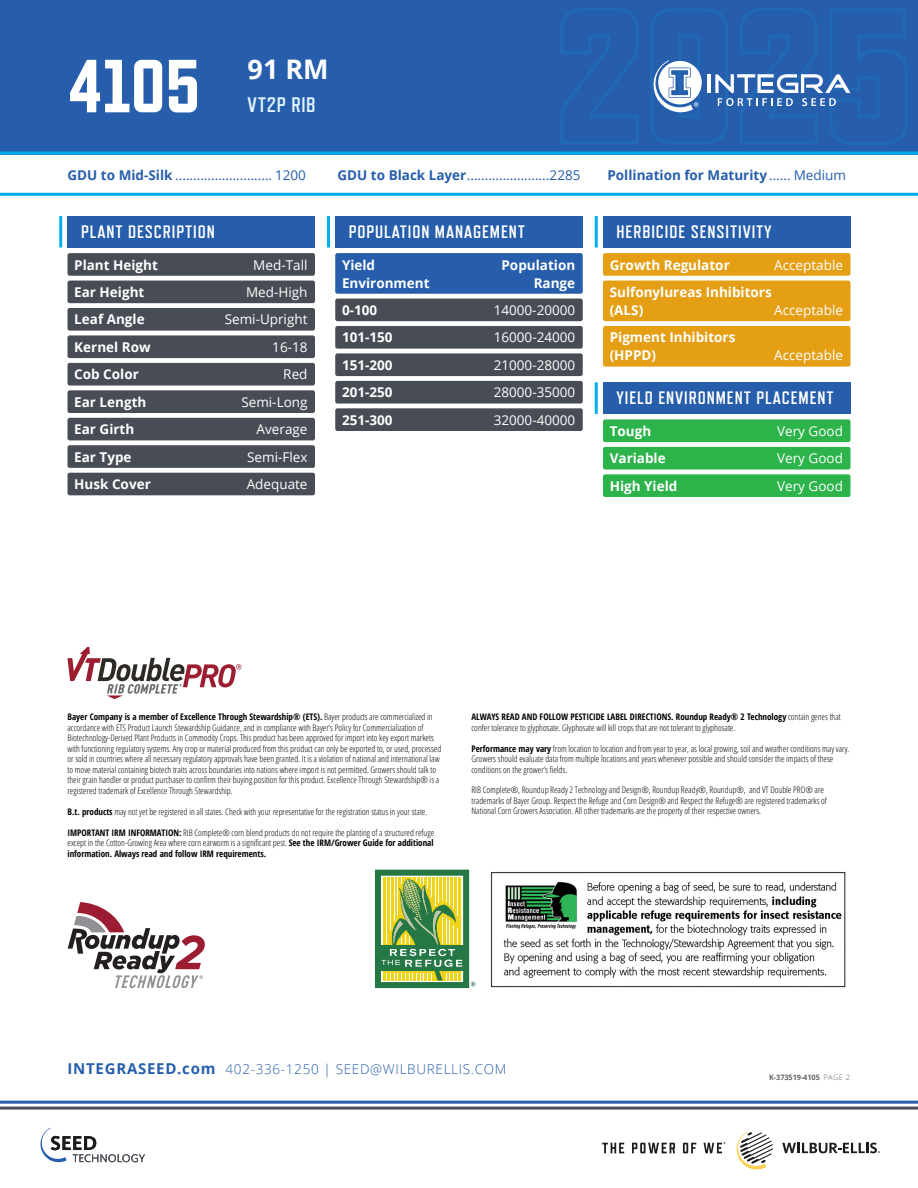
<style>
.page{position:relative;width:918px;height:1188px;background:#fff}
.page>*{position:absolute;margin:0;border:0;box-sizing:border-box;transform-origin:0 0}
.t1{font:800 75px "Refrigerator Deluxe";color:#fff}
.t2{font:700 27px "Open Sans";color:#fff}
.t3{font:700 21px "Refrigerator Deluxe";letter-spacing:.03em;color:#e1f4fd}
.t4{font:700 18px "Refrigerator Deluxe";letter-spacing:.05em;color:#fff}
.t5{font:700 13.5px/18px "Open Sans";color:#fff}
.t6{font:13.5px "Open Sans";color:#fff}
.t7{font:700 13.5px "Open Sans";color:#265eac}
.t8{font:300 13.5px "Open Sans";letter-spacing:.05em;color:#265eac}
.t9{font:13.5px "Open Sans";color:#265eac}
.t10{font:300 9px/10.5px "Open Sans Condensed";color:#010101}
.t11{font:700 7.5px "Open Sans";letter-spacing:-.01em;color:#636466}
.s1{font-weight:700}
.s2{font-weight:400}
.s3{font-weight:700;font-size:15px}
.s4{font-weight:300}
</style>
<div class="page">
<div style="left:68px;top:216px;width:247px;height:32px;background:#265eac"></div>
<hr style="left:59px;top:216px;width:3px;height:32px;background:#00aeef">
<svg style="left:68px;top:253px;width:247px;height:242px;background:#656870"></svg>
<div style="left:335px;top:216px;width:248px;height:32px;background:#265eac"></div>
<hr style="left:327px;top:216px;width:3px;height:32px;background:#00aeef">
<svg style="left:335px;top:253px;width:248px;height:178px;background:#596880"></svg>
<div style="left:603px;top:216px;width:247px;height:32px;background:#265eac"></div>
<hr style="left:595px;top:216px;width:3px;height:32px;background:#00aeef">
<svg style="left:603px;top:253px;width:247px;height:114px;background:#e6a729"></svg>
<div style="left:603px;top:382px;width:247px;height:32px;background:#265eac"></div>
<hr style="left:595px;top:382px;width:3px;height:32px;background:#00aeef">
<svg style="left:603px;top:419px;width:247px;height:78px;background:#47bc61"></svg>
<svg style="left:68px;top:647px;width:173px;height:52px"></svg>
<svg style="left:375px;top:870px;width:100px;height:118px;background:#8dae60"></svg>
<img style="left:490px;top:872px;width:356px;height:116px">
<svg style="left:68px;top:902px;width:137px;height:86px"></svg>
<svg style="left:736px;top:1132px;width:37px;height:38px"></svg>
<svg style="left:782px;top:1143px;width:98px;height:10px"></svg>
<svg style="left:602px;top:1143px;width:22px;height:10px"></svg>
<svg style="left:632px;top:1143px;width:43px;height:10px"></svg>
<svg style="left:683px;top:1143px;width:13px;height:10px"></svg>
<svg style="left:703px;top:1142px;width:23px;height:11px"></svg>
<svg style="left:40px;top:1128px;width:105px;height:34px"></svg>
<hr style="left:0;top:1107px;width:918px;height:3px;background:#484c55">
<hr style="left:0;top:1101px;width:918px;height:3px;background:#265eac">
<div style="left:0;top:0;width:918px;height:155px;background:#265eac"></div>
<svg style="left:561px;top:8px;width:346px;height:136px"></svg>
<svg style="left:654px;top:60px;width:48px;height:52px"></svg>
<hr style="left:707px;top:74px;width:4px;height:19px;background:#fff">
<svg style="left:715px;top:74px;width:135px;height:32px"></svg>
<hr style="left:0;top:152px;width:918px;height:3px;background:#00aeef">
<hr style="left:0;top:193px;width:918px;height:3px;background:#00aeef">
<h1 class="t1" style="left:68px;top:43px;width:134px">4105</h1>
<h2 class="t2" style="left:248px;top:50px;width:83px">91 RM</h2>
<h3 class="t3" style="left:248px;top:93px;width:70px">VT2P RIB</h3>
<h3 class="t9" style="left:68px;top:166px;width:240px"><span class="s1">GDU to Mid-Silk</span> ........................... 1200</h3>
<h3 class="t7" style="left:337px;top:166px;width:130px">GDU to Black Layer</h3>
<h3 class="t9" style="left:550px;top:166px;width:32px">2285</h3>
<h3 class="t7" style="left:607px;top:166px;width:240px">Pollination for Maturity <span class="s2">...... Medium</span></h3>
<h3 class="t4" style="left:81px;top:222px;width:135px">PLANT DESCRIPTION</h3>
<h3 class="t5" style="left:74px;top:255px;width:85px">Plant Height</h3>
<h3 class="t6" style="left:253px;top:255px;width:56px">Med-Tall</h3>
<h3 class="t5" style="left:74px;top:283px;width:72px">Ear Height</h3>
<h3 class="t6" style="left:246px;top:283px;width:63px">Med-High</h3>
<h3 class="t5" style="left:74px;top:310px;width:72px">Leaf Angle</h3>
<h3 class="t6" style="left:225px;top:310px;width:84px">Semi-Upright</h3>
<h3 class="t5" style="left:74px;top:338px;width:78px">Kernel Row</h3>
<h3 class="t6" style="left:272px;top:338px;width:37px">16-18</h3>
<h3 class="t5" style="left:74px;top:365px;width:66px">Cob Color</h3>
<h3 class="t6" style="left:283px;top:365px;width:26px">Red</h3>
<h3 class="t5" style="left:74px;top:393px;width:74px">Ear Length</h3>
<h3 class="t6" style="left:241px;top:393px;width:68px">Semi-Long</h3>
<h3 class="t5" style="left:74px;top:420px;width:62px">Ear Girth</h3>
<h3 class="t6" style="left:257px;top:420px;width:52px">Average</h3>
<h3 class="t5" style="left:74px;top:447px;width:59px">Ear Type</h3>
<h3 class="t6" style="left:247px;top:448px;width:62px">Semi-Flex</h3>
<h3 class="t5" style="left:74px;top:475px;width:78px">Husk Cover</h3>
<h3 class="t6" style="left:247px;top:475px;width:62px">Adequate</h3>
<h3 class="t4" style="left:349px;top:222px;width:178px">POPULATION MANAGEMENT</h3>
<h3 class="t5" style="left:342px;top:255px;width:35px">Yield</h3>
<h3 class="t5" style="left:502px;top:255px;width:75px">Population</h3>
<h3 class="t5" style="left:342px;top:273px;width:89px">Environment</h3>
<h3 class="t5" style="left:534px;top:273px;width:43px">Range</h3>
<h3 class="t5" style="left:342px;top:301px;width:37px">0-100</h3>
<h3 class="t6" style="left:494px;top:301px;width:83px">14000-20000</h3>
<h3 class="t5" style="left:342px;top:328px;width:52px">101-150</h3>
<h3 class="t6" style="left:494px;top:328px;width:83px">16000-24000</h3>
<h3 class="t5" style="left:342px;top:356px;width:52px">151-200</h3>
<h3 class="t6" style="left:494px;top:356px;width:83px">21000-28000</h3>
<h3 class="t5" style="left:342px;top:383px;width:52px">201-250</h3>
<h3 class="t6" style="left:494px;top:383px;width:83px">28000-35000</h3>
<h3 class="t5" style="left:342px;top:411px;width:52px">251-300</h3>
<h3 class="t6" style="left:494px;top:411px;width:83px">32000-40000</h3>
<h3 class="t4" style="left:616px;top:222px;width:157px">HERBICIDE SENSITIVITY</h3>
<h3 class="t5" style="left:610px;top:255px;width:122px">Growth Regulator</h3>
<h3 class="t6" style="left:774px;top:255px;width:70px">Acceptable</h3>
<h3 class="t5" style="left:610px;top:283px;width:164px">Sulfonylureas Inhibitors (ALS)</h3>
<h3 class="t6" style="left:774px;top:301px;width:70px">Acceptable</h3>
<h3 class="t5" style="left:610px;top:328px;width:127px">Pigment Inhibitors (HPPD)</h3>
<h3 class="t6" style="left:774px;top:346px;width:70px">Acceptable</h3>
<h3 class="t4" style="left:616px;top:388px;width:219px">YIELD ENVIRONMENT PLACEMENT</h3>
<h3 class="t5" style="left:610px;top:422px;width:43px">Tough</h3>
<h3 class="t6" style="left:777px;top:422px;width:67px">Very Good</h3>
<h3 class="t5" style="left:610px;top:449px;width:57px">Variable</h3>
<h3 class="t6" style="left:777px;top:449px;width:67px">Very Good</h3>
<h3 class="t5" style="left:610px;top:477px;width:69px">High Yield</h3>
<h3 class="t6" style="left:777px;top:477px;width:67px">Very Good</h3>
<p class="t10" style="left:68px;top:711px;width:375px"><span class="s1">Bayer Company is a member of Excellence Through Stewardship® (ETS).</span> Bayer products are commercialized in accordance with ETS Product Launch Stewardship Guidance, and in compliance with Bayer’s Policy for Commercialization of Biotechnology-Derived Plant Products in Commodity Crops. This product has been approved for import into key export markets with functioning regulatory systems. Any crop or material produced from this product can only be exported to, or used, processed or sold in countries where all necessary regulatory approvals have been granted. It is a violation of national and international law to move material containing biotech traits across boundaries into nations where import is not permitted. Growers should talk to their grain handler or product purchaser to confirm their buying position for this product. Excellence Through Stewardship® is a registered trademark of Excellence Through Stewardship.</p>
<p class="t10" style="left:68px;top:806px;width:361px"><span class="s1">B.t. products</span> may not yet be registered in all states. Check with your representative for the registration status in your state.</p>
<p class="t10" style="left:68px;top:827px;width:368px;text-align:justify"><span class="s1">IMPORTANT IRM INFORMATION:</span> RIB Complete® corn blend products do not require the planting of a structured refuge except in the Cotton-Growing Area where corn earworm is a significant pest. <span class="s1">See the IRM/Grower Guide for additional information. Always read and follow IRM requirements.</span></p>
<p class="t10" style="left:471px;top:711px;width:371px"><span class="s1">ALWAYS READ AND FOLLOW PESTICIDE LABEL DIRECTIONS. Roundup Ready® 2 Technology</span> contain genes that confer tolerance to glyphosate. Glyphosate will kill crops that are not tolerant to glyphosate.</p>
<p class="t10" style="left:471px;top:743px;width:379px"><span class="s1">Performance may vary</span> from location to location and from year to year, as local growing, soil and weather conditions may vary.<br>Growers should evaluate data from multiple locations and years whenever possible and should consider the impacts of these conditions on the grower’s fields.</p>
<p class="t10" style="left:471px;top:784px;width:357px">RIB Complete®, Roundup Ready 2 Technology and Design®, Roundup Ready®, Roundup®, and VT Double PRO® are trademarks of Bayer Group. Respect the Refuge and Corn Design® and Respect the Refuge® are registered trademarks of<br>National Corn Growers Association. All other trademarks are the property of their respective owners.</p>
<h3 class="t8" style="left:68px;top:1060px;width:441px"><span class="s3">INTEGRASEED.com</span> 402-336-1250 | SEED@WILBURELLIS.COM</h3>
<p class="t11" style="left:769px;top:1072px;width:82px">K-373519-4105 <span class="s4">PAGE 2</span></p>
</div>
